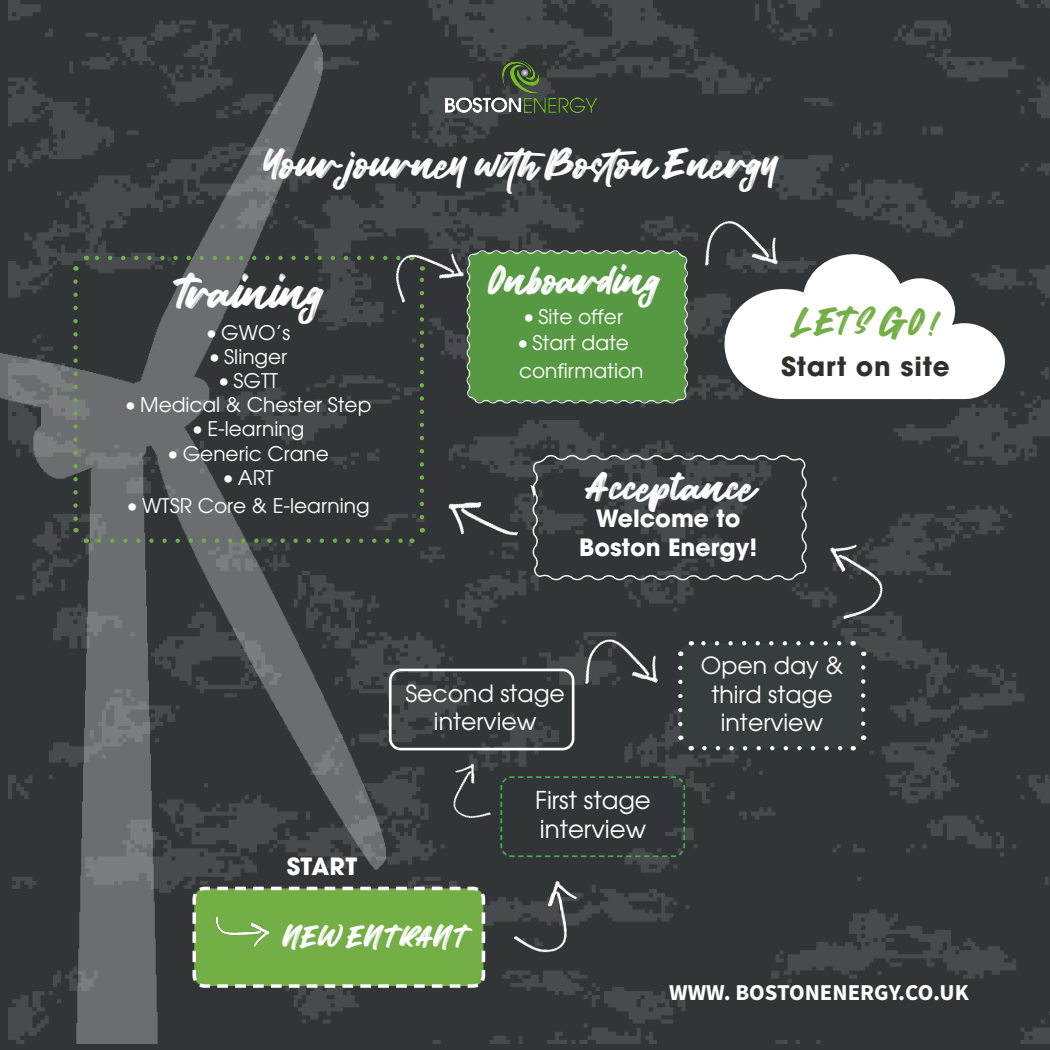
<style>
.page{position:relative;width:1050px;height:1050px;background:#fff}
.page>*{position:absolute;margin:0;border:0;box-sizing:border-box;transform-origin:0 0}
.t1{font:44.62px "Wild Youth";color:#fff}
.t2{font:39.38px "Wild Youth";color:#fff}
.t3{font:38.5px "Wild Youth";color:#fff}
.t4{font:35.88px "Wild Youth";color:#74ae46}
.t5{font:28.88px "Wild Youth";color:#fff}
.t6{font:700 26.25px "Avant Garde";letter-spacing:.03em;color:#2c312a}
.t7{font:24.5px "Avant Garde";color:#fff}
.t8{font:23.62px/28.3px "Avant Garde";color:#fff;text-align:center}
.t9{font:700 23.62px "Avant Garde";color:#fff}
.t10{font:700 22.75px "Source Sans Pro";color:#fff}
.t11{font:20.12px "Avant Garde";color:#fff}
</style>
<div class="page">
<img style="left:9px;top:0;width:1041px;height:1044px">
<img style="left:0;top:34px;width:385px;height:1010px">
<svg style="left:191px;top:885px;width:296px;height:105px;background:#76a94f"></svg>
<img style="left:500px;top:872px;width:92px;height:90px">
<svg style="left:500px;top:775px;width:186px;height:83px;background:#323939"></svg>
<img style="left:684px;top:193px;width:114px;height:114px">
<div style="left:389px;top:669px;width:185px;height:81px;border:3px solid #fff;border-radius:10px"></div>
<div style="left:680px;top:643px;width:183px;height:105px;background:#373d3c;border-radius:10px"></div>
<svg style="left:704px;top:746px;width:142px;height:4px"></svg>
<svg style="left:698px;top:641px;width:141px;height:4px"></svg>
<svg style="left:677px;top:668px;width:18px;height:85px"></svg>
<svg style="left:853px;top:733px;width:15px;height:18px"></svg>
<svg style="left:848px;top:639px;width:18px;height:85px"></svg>
<svg style="left:678px;top:640px;width:14px;height:18px"></svg>
<svg style="left:531px;top:453px;width:278px;height:129px;background:#3c4042"></svg>
<svg style="left:99px;top:539px;width:306px;height:4px"></svg>
<svg style="left:93px;top:256px;width:287px;height:4px"></svg>
<svg style="left:72px;top:282px;width:18px;height:263px;background:#4c534f"></svg>
<svg style="left:411px;top:526px;width:15px;height:18px"></svg>
<svg style="left:407px;top:325px;width:18px;height:192px;background:#353c39"></svg>
<svg style="left:71px;top:255px;width:16px;height:18px"></svg>
<svg style="left:465px;top:249px;width:224px;height:156px;background:#599746"></svg>
<svg style="left:725px;top:254px;width:280px;height:145px"></svg>
<img style="left:446px;top:32px;width:153px;height:109px">
<img style="left:432px;top:751px;width:80px;height:80px">
<img style="left:380px;top:228px;width:96px;height:97px">
<img style="left:211px;top:917px;width:62px;height:35px">
<img style="left:794px;top:524px;width:112px;height:112px">
<img style="left:564px;top:612px;width:114px;height:114px">
<img style="left:430px;top:455px;width:108px;height:108px">
<p class="t2" style="left:262px;top:140px;width:516px">Your journey with Boston Energy</p>
<p class="t1" style="left:173px;top:265px;width:150px">Training</p>
<p class="t11" style="left:205px;top:320px;width:86px">• GWO’s</p>
<p class="t11" style="left:209px;top:344px;width:80px">• Slinger</p>
<p class="t11" style="left:218px;top:368px;width:62px">• SGTT</p>
<p class="t11" style="left:124px;top:392px;width:249px">• Medical &amp; Chester Step</p>
<p class="t11" style="left:192px;top:417px;width:114px">• E-learning</p>
<p class="t11" style="left:167px;top:441px;width:163px">• Generic Crane</p>
<p class="t11" style="left:222px;top:465px;width:53px">• ART</p>
<p class="t11" style="left:126px;top:493px;width:245px">• WTSR Core &amp; E-learning</p>
<p class="t3" style="left:487px;top:256px;width:173px">Onboarding</p>
<p class="t11" style="left:523px;top:304px;width:102px">• Site offer</p>
<p class="t11" style="left:517px;top:330px;width:114px">• Start date</p>
<p class="t11" style="left:519px;top:358px;width:126px">confirmation</p>
<p class="t6" style="left:781px;top:349px;width:170px">Start on site</p>
<p class="t4" style="left:792px;top:299px;width:148px">LET S GO!</p>
<p class="t3" style="left:583px;top:463px;width:171px">Acceptance</p>
<p class="t9" style="left:596px;top:503px;width:146px">Welcome to</p>
<p class="t9" style="left:579px;top:532px;width:180px">Boston Energy!</p>
<p class="t9" style="left:287px;top:851px;width:72px">START</p>
<p class="t8" style="left:405px;top:679px;width:161px">Second stage</p>
<p class="t8" style="left:434px;top:707px;width:104px">interview</p>
<p class="t7" style="left:535px;top:785px;width:117px">First stage</p>
<p class="t7" style="left:540px;top:814px;width:108px">interview</p>
<p class="t8" style="left:701px;top:651px;width:144px">Open day &amp; third stage</p>
<p class="t8" style="left:721px;top:708px;width:104px">interview</p>
<p class="t5" style="left:282px;top:920px;width:181px">NEW EN T RAN T</p>
<p class="t10" style="left:669px;top:977px;width:301px">WWW. BOSTONENERGY.CO.UK</p>
</div>
